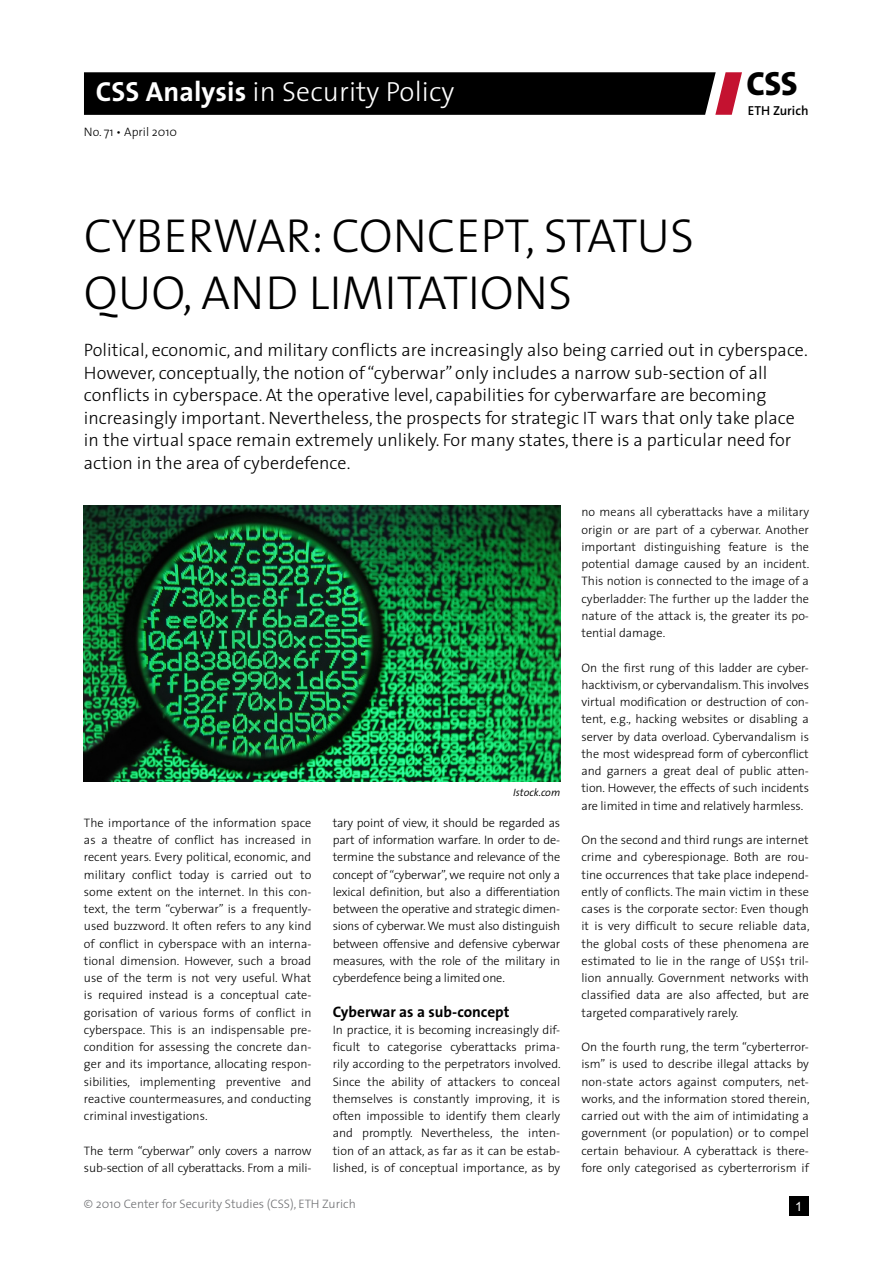
<style>
.page{position:relative;width:893px;height:1263px;background:#fff}
.page>*{position:absolute;margin:0;border:0;box-sizing:border-box;transform-origin:0 0}
._1_Haupttitel{font:300 48px/57px "The Sans";color:#000}
.t1{font:800 33.75px "The Sans";color:#000}
.t2{font:300 27.75px "The Sans";letter-spacing:.005em;color:#fff}
._2_lead{font:300 18px/22.5px "The Sans";color:#000}
._5_Untertitel{font:700 15.3px "The Sans";color:#000}
.t3{font:600 13.05px "The Sans";color:#000}
.t4{font:12.75px "Arial";color:#fff}
._4_Text{font:300 12.3px/17.2px "The Sans";color:#000;text-align:justify}
.t5{font:300 12.3px "The Sans";color:#6d6e71}
._3_Bildlegende{font:italic 300 10.65px "The Sans";color:#000}
.s1{font-weight:700}
</style>
<div class="page">
<svg style="left:84px;top:72px;width:658px;height:43px;background:#0c0808"></svg>
<div style="left:789px;top:1196px;width:20px;height:20px;background:#000"></div>
<img style="left:84px;top:505px;width:476px;height:276px">
<p class="t2" style="left:96px;top:69px;width:360px"><span class="s1">CSS Analysis</span> in Security Policy</p>
<p class="_4_Text" style="left:84px;top:123px;width:95px">No. 71 • April 2010</p>
<p class="t1" style="left:747px;top:55px;width:53px">CSS</p>
<p class="t3" style="left:748px;top:99px;width:62px">ETH Zurich</p>
<p class="_1_Haupttitel" style="left:84px;top:206px;width:612px">CYBERWAR: CONCEPT, STATUS<br>QUO, AND LIMITATIONS</p>
<p class="_2_lead" style="left:84px;top:338px;width:725px">Political, economic, and military conflicts are increasingly also being carried out in cyberspace.<br>However, conceptually, the notion of “cyberwar” only includes a narrow sub-section of all conflicts in cyberspace. At the operative level, capabilities for cyberwarfare are becoming increasingly important. Nevertheless, the prospects for strategic IT wars that only take place in the virtual space remain extremely unlikely. For many states, there is a particular need for action in the area of cyberdefence.</p>
<p class="_4_Text" style="left:84px;top:814px;width:229px">The importance of the information space as a theatre of conflict has increased in recent years. Every political, economic, and military conflict today is carried out to some extent on the internet. In this con&shy;text, the term “cyberwar” is a frequently&shy;used buzzword. It often refers to any kind of conflict in cyberspace with an interna&shy;tional dimension. However, such a broad use of the term is not very useful. What is required instead is a conceptual cate&shy;gorisation of various forms of conflict in cyberspace. This is an indispensable pre&shy;condition for assessing the concrete dan&shy;ger and its importance, allocating respon&shy;sibilities, implementing preventive and reactive countermeasures, and conducting criminal investigations.</p>
<p class="_4_Text" style="left:84px;top:1141px;width:229px">The term “cyberwar” only covers a narrow sub-section of all cyberattacks. From a mili-</p>
<p class="_3_Bildlegende" style="left:513px;top:783px;width:49px">Istock.com</p>
<p class="_4_Text" style="left:333px;top:814px;width:229px">tary point of view, it should be regarded as part of information warfare. In order to de&shy;termine the substance and relevance of the concept of “cyberwar”, we require not only a lexical definition, but also a differentiation between the operative and strategic dimen&shy;sions of cyberwar. We must also distinguish between offensive and defensive cyberwar measures, with the role of the military in cyberdefence being a limited one.</p>
<p class="_5_Untertitel" style="left:333px;top:999px;width:178px">Cyberwar as a sub-concept</p>
<p class="_4_Text" style="left:333px;top:1021px;width:230px">In practice, it is becoming increasingly dif&shy;ficult to categorise cyberattacks prima&shy;rily according to the perpetrators involved.<br>Since the ability of attackers to conceal themselves is constantly improving, it is often impossible to identify them clearly and promptly. Nevertheless, the inten&shy;tion of an attack, as far as it can be estab&shy;lished, is of conceptual importance, as by</p>
<p class="_4_Text" style="left:581px;top:503px;width:229px">no means all cyberattacks have a military origin or are part of a cyberwar. Another important distinguishing feature is the potential damage caused by an incident.<br>This notion is connected to the image of a cyberladder: The further up the ladder the nature of the attack is, the greater its po&shy;tential damage.</p>
<p class="_4_Text" style="left:581px;top:658px;width:229px">On the first rung of this ladder are cyber&shy;hacktivism, or cybervandalism. This involves virtual modification or destruction of con&shy;tent, e.g., hacking websites or disabling a server by data overload. Cybervandalism is the most widespread form of cyberconflict and garners a great deal of public atten&shy;tion. However, the effects of such incidents are limited in time and relatively harmless.</p>
<p class="_4_Text" style="left:581px;top:831px;width:230px">On the second and third rungs are internet crime and cyberespionage. Both are rou&shy;tine occurrences that take place independ&shy;ently of conflicts. The main victim in these cases is the corporate sector: Even though it is very difficult to secure reliable data, the global costs of these phenomena are estimated to lie in the range of US$1 tril&shy;lion annually. Government networks with classified data are also affected, but are targeted comparatively rarely.</p>
<p class="_4_Text" style="left:581px;top:1038px;width:230px">On the fourth rung, the term “cyberterror&shy;ism” is used to describe illegal attacks by non-state actors against computers, net&shy;works, and the information stored therein, carried out with the aim of intimidating a government (or population) or to compel certain behaviour. A cyberattack is there&shy;fore only categorised as cyberterrorism if</p>
<p class="t5" style="left:84px;top:1194px;width:273px">© 2010 Center for Security Studies (CSS), ETH Zurich</p>
<p class="t4" style="left:795px;top:1198px;width:9px">1</p>
</div>
